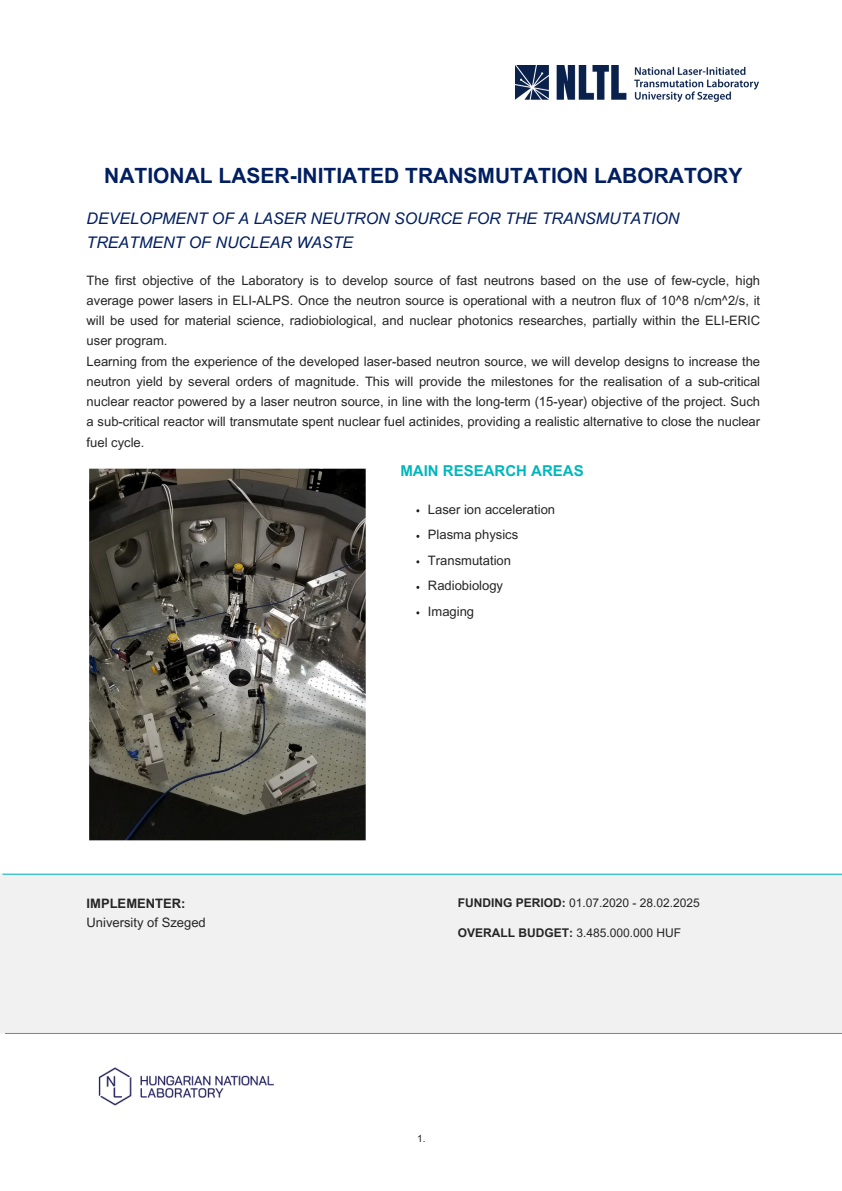
<style>
.page{position:relative;width:842px;height:1191px;background:#fff}
.page>*{position:absolute;margin:0;border:0;box-sizing:border-box;transform-origin:0 0}
.t1{font:700 21px "Arial MT Pro";color:#001e60}
.t2{font:italic 16px/24px "Arial MT Pro";color:#001e60}
.t3{font:700 15px "Arial MT Pro";color:#00b7bd}
.t4{font:13px/20.2px "Arial MT Pro";color:#252525}
.t5{font:12px "Arial MT Pro";color:#252525}
.t6{font:10px "Arial MT Pro";color:#252525}
.s1{font-weight:700}
</style>
<div class="page">
<div style="left:0;top:873px;width:842px;height:159px;background:#f1f1f1"></div>
<svg style="left:89px;top:468px;width:277px;height:373px;background:#58554e"></svg>
<img style="left:516px;top:65px;width:242px;height:36px">
<hr style="left:5px;top:1032px;width:837px;height:1px;background:#00b7bd">
<hr style="left:3px;top:873px;width:839px;height:1px;background:#00b7bd">
<img style="left:98px;top:1067px;width:176px;height:39px">
<h1 class="t1" style="left:104px;top:167px;width:640px">NATIONAL LASER-INITIATED TRANSMUTATION LABORATORY</h1>
<p class="t2" style="left:87px;top:208px;width:594px">DEVELOPMENT OF A LASER NEUTRON SOURCE FOR THE TRANSMUTATION<br>TREATMENT OF NUCLEAR WASTE</p>
<p class="t4" style="left:87px;top:271px;width:675px">The first objective of the Laboratory is to develop source of fast neutrons based on the use of few-cycle, high average power lasers in ELI-ALPS. Once the neutron source is operational with a neutron flux of 10^8 n/cm^2/s, it will be used for material science, radiobiological, and nuclear photonics researches, partially within the ELI-ERIC user program.<br>Learning from the experience of the developed laser-based neutron source, we will develop designs to increase the neutron yield by several orders of magnitude. This will provide the milestones for the realisation of a sub-critical nuclear reactor powered by a laser neutron source, in line with the long-term (15-year) objective of the project. Such a sub-critical reactor will transmutate spent nuclear fuel actinides, providing a realistic alternative to close the nuclear fuel cycle.</p>
<p class="t3" style="left:400px;top:465px;width:185px">MAIN RESEARCH AREAS</p>
<p class="t4" style="left:87px;top:895px;width:121px;line-height:18.8px"><span class="s1">IMPLEMENTER:<br></span>University of Szeged</p>
<h3 class="t4" style="left:428px;top:500px;width:129px">Laser ion acceleration</h3>
<h5 class="t4" style="left:428px;top:526px;width:92px">Plasma physics</h5>
<p class="t4" style="left:428px;top:551px;width:85px">Transmutation</p>
<h2 class="t4" style="left:428px;top:577px;width:77px">Radiobiology</h2>
<p class="t4" style="left:428px;top:602px;width:48px">Imaging</p>
<h4 class="t5" style="left:458px;top:898px;width:244px"><span class="s1">FUNDING PERIOD:</span> 01.07.2020 - 28.02.2025</h4>
<h5 class="t5" style="left:458px;top:928px;width:225px"><span class="s1">OVERALL BUDGET:</span> 3.485.000.000 HUF</h5>
<p class="t6" style="left:417px;top:1134px;width:10px">1.</p>
</div>
